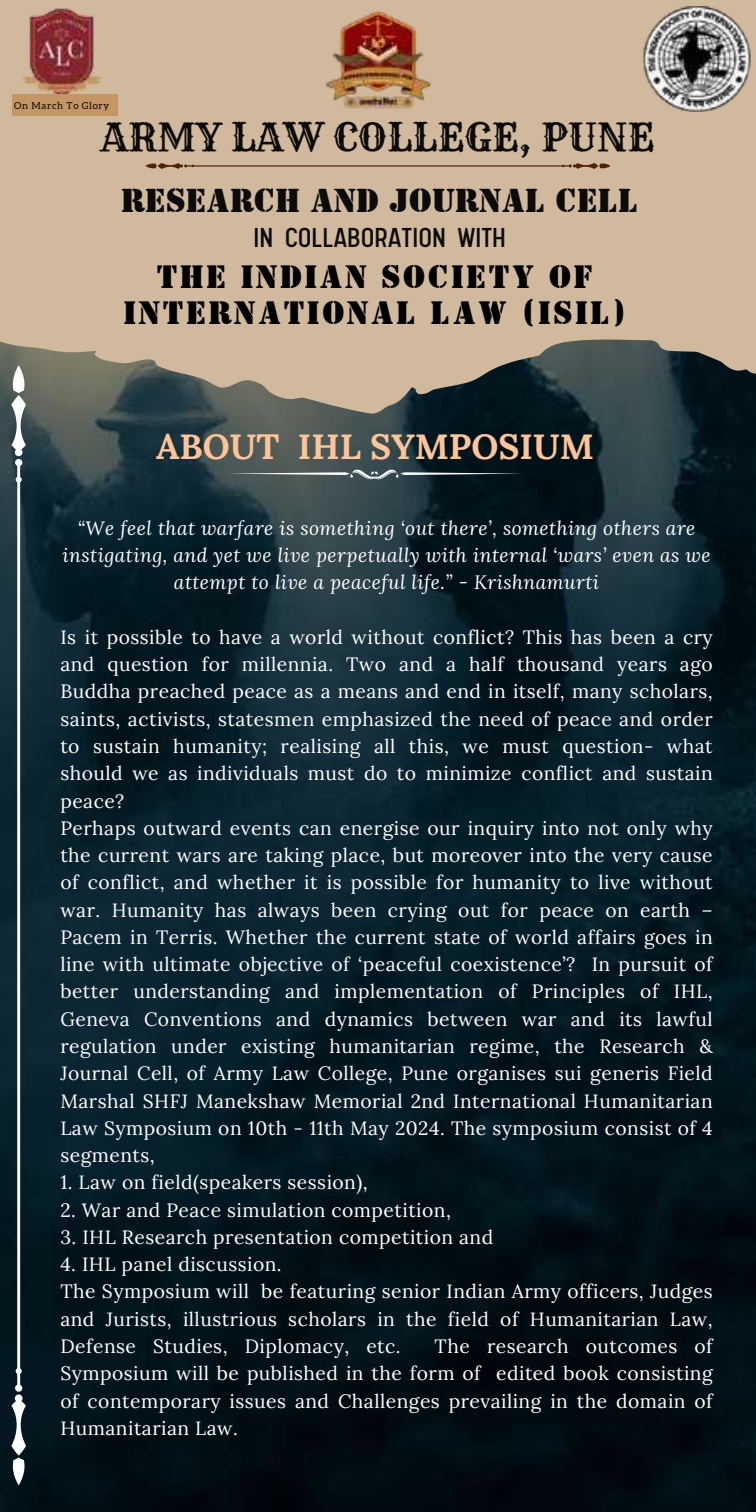
<style>
.page{position:relative;width:756px;height:1512px;background:#fff}
.page>*{position:absolute;margin:0;border:0;box-sizing:border-box;transform-origin:0 0}
.t1{font:38.15px "Rye";color:#0b0b0b}
.t2{font:700 35px "Lora";color:#ffc398}
.t3{font:32.9px "Stencil BT";color:#0b0b0b}
.t4{font:32.2px/36.8px "Stencil BT";letter-spacing:.07em;color:#000;text-align:center}
.t5{font:30.8px "Calps Sans";color:#0b0b0b}
.t6{font:19.25px/27.3px "Lora";letter-spacing:.025em;color:#fff}
.t7{font:italic 19.25px/27.3px "Lora";letter-spacing:.025em;color:#fff;text-align:center}
.t8{font:9.8px "Aleo";letter-spacing:.07em;color:#0b0b0b}
</style>
<div class="page">
<img style="left:0;top:414px;width:756px;height:1098px">
<svg style="left:11px;top:414px;width:15px;height:1071px"></svg>
<svg style="left:0;top:0;width:756px;height:414px;background:#beab92"></svg>
<img style="left:9px;top:6px;width:105px;height:94px">
<img style="left:321px;top:2px;width:113px;height:113px">
<div style="left:12px;top:95px;width:106px;height:21px;background:#c49663"></div>
<svg style="left:145px;top:163px;width:465px;height:6px;background:#af9174"></svg>
<img style="left:638px;top:6px;width:118px;height:105px">
<svg style="left:226px;top:470px;width:298px;height:9px;background:#505d61"></svg>
<p class="t8" style="left:14px;top:100px;width:96px">On March To Glory</p>
<h1 class="t1" style="left:101px;top:114px;width:555px">ARMY LAW COLLEGE, PUNE</h1>
<h3 class="t3" style="left:121px;top:180px;width:519px">RESEARCH AND JOURNAL CELL</h3>
<h3 class="t5" style="left:254px;top:225px;width:254px">IN COLLABORATION WITH</h3>
<h3 class="t4" style="left:123px;top:258px;width:505px">THE INDIAN SOCIETY OF<br>INTERNATIONAL LAW (ISIL)</h3>
<h2 class="t2" style="left:156px;top:424px;width:439px">ABOUT IHL SYMPOSIUM</h2>
<p class="t7" style="left:62px;top:514px;width:650px">“We feel that warfare is something ‘out there’, something others are instigating, and yet we live perpetually with internal ‘wars’ even as we attempt to live a peaceful life.” - Krishnamurti</p>
<p class="t6" style="left:60px;top:623px;width:654px">Is it possible to have a world without conflict? This has been a cry and question for millennia. Two and a half thousand years ago Buddha preached peace as a means and end in itself, many scholars, saints, activists, statesmen emphasized the need of peace and order to sustain humanity; realising all this, we must question- what should we as individuals must do to minimize conflict and sustain peace?<br>Perhaps outward events can energise our inquiry into not only why the current wars are taking place, but moreover into the very cause of conflict, and whether it is possible for humanity to live without war. Humanity has always been crying out for peace on earth – Pacem in Terris. Whether the current state of world affairs goes in line with ultimate objective of ‘peaceful coexistence’? In pursuit of better understanding and implementation of Principles of IHL, Geneva Conventions and dynamics between war and its lawful regulation under existing humanitarian regime, the Research &amp; Journal Cell, of Army Law College, Pune organises sui generis Field Marshal SHFJ Manekshaw Memorial 2nd International Humanitarian Law Symposium on 10th - 11th May 2024. The symposium consist of 4 segments,</p>
<p class="t6" style="left:60px;top:1169px;width:309px">1. Law on field(speakers session),</p>
<p class="t6" style="left:60px;top:1196px;width:392px">2. War and Peace simulation competition,</p>
<p class="t6" style="left:60px;top:1223px;width:434px">3. IHL Research presentation competition and</p>
<p class="t6" style="left:60px;top:1250px;width:654px">4. IHL panel discussion.<br>The Symposium will be featuring senior Indian Army officers, Judges and Jurists, illustrious scholars in the field of Humanitarian Law, Defense Studies, Diplomacy, etc.</p>
<p class="t6" style="left:60px;top:1332px;width:654px;text-align:justify;text-indent:374px">The research outcomes of Symposium will be published in the form of edited book consisting of contemporary issues and Challenges prevailing in the domain of Humanitarian Law.</p>
</div>
